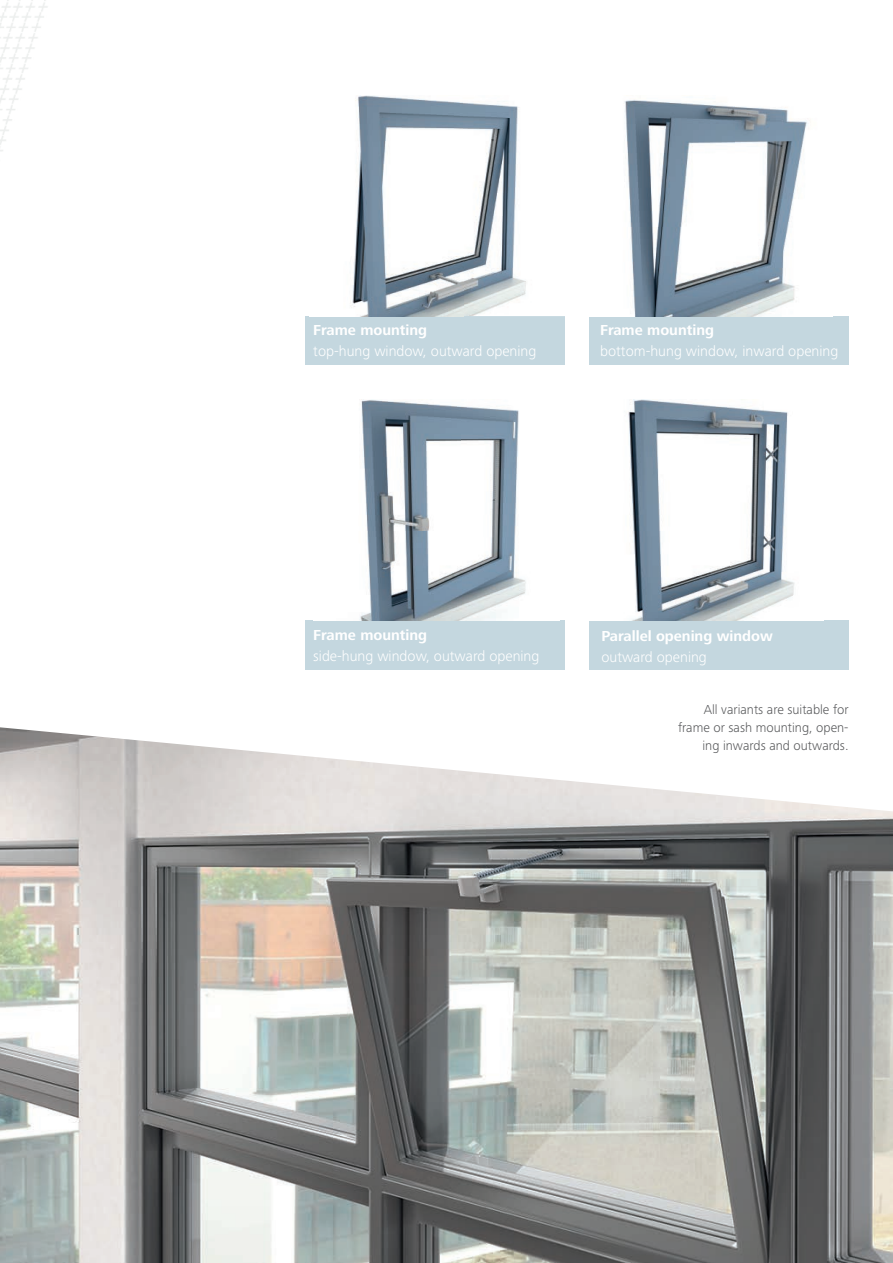
<style>
.page{position:relative;width:893px;height:1263px;background:#fff}
.page>*{position:absolute;margin:0;border:0;box-sizing:border-box;transform-origin:0 0}
.t1{font:300 15px "Frutiger Next LTW1 G";color:#fff}
.t2{font:700 15px "Frutiger Next LTW1 G";color:#fff}
.t3{font:300 13.5px/18px "Frutiger Next LTW1 G";color:#57585a;text-align:right}
</style>
<div class="page">
<img style="left:0;top:727px;width:893px;height:536px">
<div style="left:306px;top:620px;width:259px;height:50px;background:#c4d7df"></div>
<div style="left:306px;top:316px;width:259px;height:49px;background:#c4d7df"></div>
<div style="left:589px;top:316px;width:260px;height:49px;background:#c4d7df"></div>
<div style="left:589px;top:620px;width:260px;height:50px;background:#c4d7df"></div>
<img style="left:359px;top:399px;width:167px;height:221px">
<img style="left:628px;top:399px;width:167px;height:221px">
<img style="left:624px;top:100px;width:184px;height:216px">
<img style="left:589px;top:316px;width:244px;height:1px">
<img style="left:351px;top:95px;width:175px;height:221px">
<img style="left:310px;top:316px;width:255px;height:1px">
<p class="t2" style="left:313px;top:322px;width:115px">Frame mounting</p>
<p class="t1" style="left:313px;top:343px;width:225px">top-hung window, outward opening</p>
<p class="t2" style="left:600px;top:322px;width:115px">Frame mounting</p>
<p class="t1" style="left:600px;top:343px;width:240px">bottom-hung window, inward opening</p>
<p class="t2" style="left:313px;top:626px;width:115px">Frame mounting</p>
<p class="t1" style="left:313px;top:647px;width:228px">side-hung window, outward opening</p>
<p class="t2" style="left:601px;top:627px;width:173px">Parallel opening window</p>
<p class="t1" style="left:601px;top:648px;width:107px">outward opening</p>
<p class="t3" style="left:678px;top:701px;width:172px">All variants are suitable for frame or sash mounting, open&shy;ing inwards and outwards.</p>
</div>
